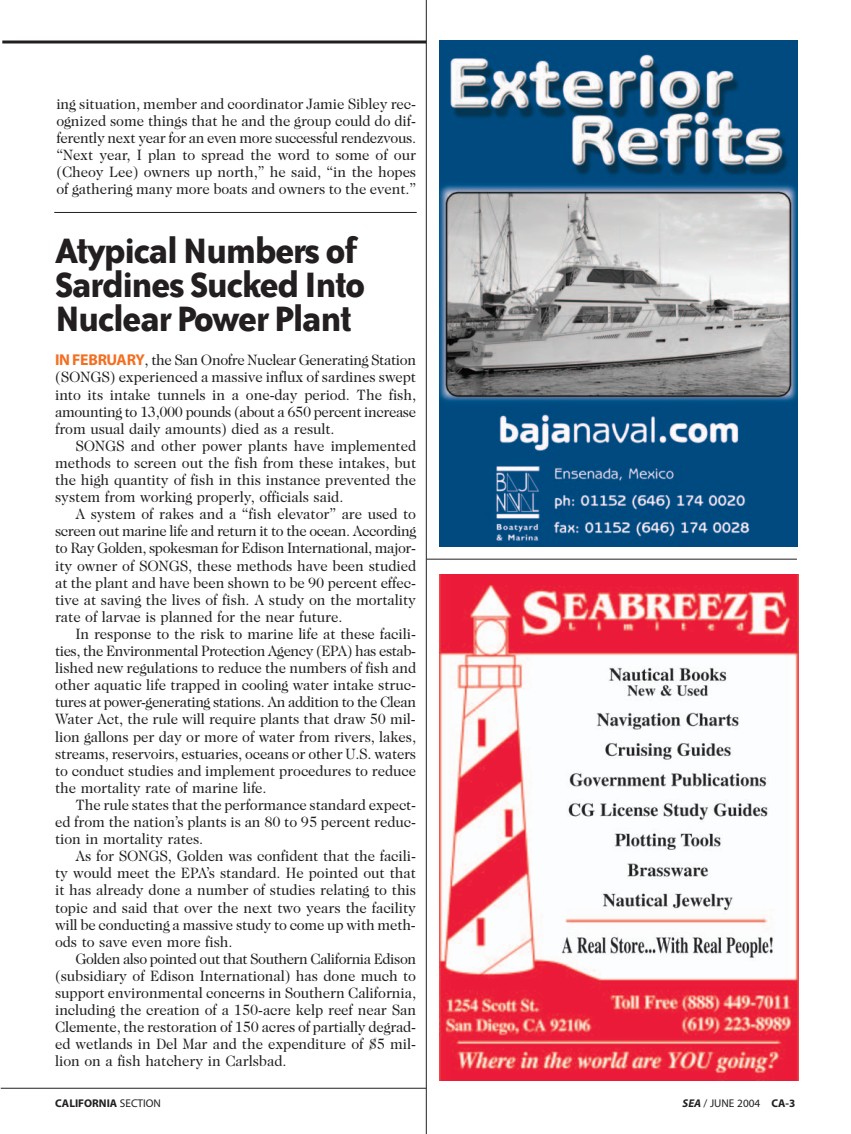
<style>
.page{position:relative;width:851px;height:1134px;background:#fff}
.page>*{position:absolute;margin:0;border:0;box-sizing:border-box;transform-origin:0 0}
.t1{font:700 40.5px/34.2px "Bailey Sans ITC";letter-spacing:-.04em;color:#231f20}
.t2{font:15.15px/17.1px "Caslon Two Twenty Four";letter-spacing:-.005em;color:#231f20;text-align:justify}
.t3{font:700 11.25px "Myriad";color:#231f20}
.t4{font:11.25px "Myriad";color:#231f20}
.s1{font-family:"Myriad";font-weight:700;font-size:15.75px;color:#f36e21}
.s2{font-weight:400}
.s3{font-weight:700;font-style:italic}
.s4{font-weight:700}
</style>
<div class="page">
<hr style="left:426px;top:0;width:1px;height:1134px;background:#231f20">
<svg style="left:2px;top:40px;width:424px;height:4px;background:#595657"></svg>
<hr style="left:1px;top:1088px;width:425px;height:1px;background:#231f20">
<hr style="left:426px;top:559px;width:370px;height:1px;background:#231f20">
<img style="left:439px;top:575px;width:359px;height:505px">
<img style="left:440px;top:40px;width:357px;height:507px">
<hr style="left:54px;top:212px;width:362px;height:1px;background:#231f20">
<p class="t2" style="left:56px;top:96px;width:361px">ing situation, member and coordinator Jamie Sibley rec&shy;ognized some things that he and the group could do dif&shy;ferently next year for an even more successful rendezvous. “Next year, I plan to spread the word to some of our (Cheoy Lee) owners up north,” he said, “in the hopes of gathering many more boats and owners to the event.”</p>
<h1 class="t1" style="left:55px;top:236px;width:312px">Atypical Numbers of<br>Sardines Sucked Into<br>Nuclear Power Plant</h1>
<p class="t2" style="left:55px;top:353px;width:362px"><span class="s1">IN FEBRUARY</span>, the San Onofre Nuclear Generating Station (SONGS) experienced a massive influx of sardines swept into its intake tunnels in a one-day period. The fish, amounting to 13,000 pounds (about a 650 percent increase from usual daily amounts) died as a result.</p>
<p class="t2" style="left:55px;top:438px;width:362px;text-indent:20px">SONGS and other power plants have implemented methods to screen out the fish from these intakes, but the high quantity of fish in this instance prevented the system from working properly, officials said.</p>
<p class="t2" style="left:55px;top:507px;width:362px;text-indent:20px">A system of rakes and a “fish elevator” are used to screen out marine life and return it to the ocean. According to Ray Golden, spokesman for Edison International, major&shy;ity owner of SONGS, these methods have been studied at the plant and have been shown to be 90 percent effec&shy;tive at saving the lives of fish. A study on the mortality rate of larvae is planned for the near future.</p>
<p class="t2" style="left:55px;top:626px;width:362px;text-indent:20px">In response to the risk to marine life at these facili&shy;ties, the Environmental Protection Agency (EPA) has estab&shy;lished new regulations to reduce the numbers of fish and other aquatic life trapped in cooling water intake struc&shy;tures at power-generating stations. An addition to the Clean Water Act, the rule will require plants that draw 50 mil&shy;lion gallons per day or more of water from rivers, lakes, streams, reservoirs, estuaries, oceans or other U.S. waters to conduct studies and implement procedures to reduce the mortality rate of marine life.</p>
<p class="t2" style="left:55px;top:797px;width:362px;text-indent:20px">The rule states that the performance standard expect&shy;ed from the nation’s plants is an 80 to 95 percent reduc&shy;tion in mortality rates.</p>
<p class="t2" style="left:55px;top:849px;width:362px;text-indent:20px">As for SONGS, Golden was confident that the facili&shy;ty would meet the EPA’s standard. He pointed out that it has already done a number of studies relating to this topic and said that over the next two years the facility will be conducting a massive study to come up with meth&shy;ods to save even more fish.</p>
<p class="t2" style="left:55px;top:951px;width:362px;text-indent:20px">Golden also pointed out that Southern California Edison (subsidiary of Edison International) has done much to support environmental concerns in Southern California, including the creation of a 150-acre kelp reef near San Clemente, the restoration of 150 acres of partially degrad&shy;ed wetlands in Del Mar and the expenditure of $5 mil&shy;lion on a fish hatchery in Carlsbad.</p>
<p class="t3" style="left:55px;top:1099px;width:107px">CALIFORNIA <span class="s2">SECTION</span></p>
<p class="t4" style="left:682px;top:1099px;width:114px"><span class="s3">SEA</span> / JUNE 2004 <span class="s4">CA-3</span></p>
</div>
